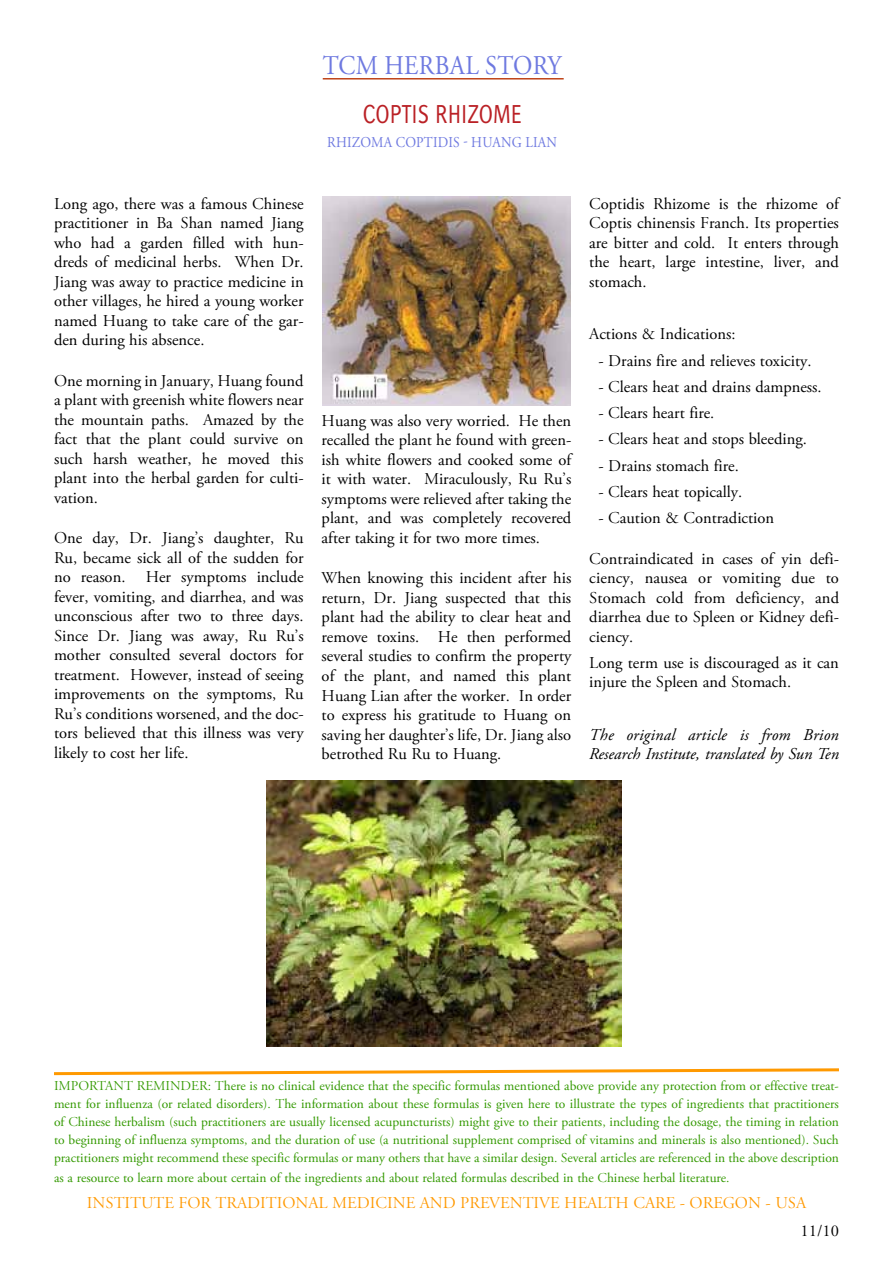
<style>
.page{position:relative;width:893px;height:1263px;background:#fff}
.page>*{position:absolute;margin:0;border:0;box-sizing:border-box;transform-origin:0 0}
.t1{font:27px "Adobe Garamond Pro";letter-spacing:.015em;color:#6e79e0;scale:.9 1}
.t2{font:300 27px "Bosis";color:#ba2025;scale:.85 1}
.t3{font:16.5px/19.5px "Adobe Garamond Pro";color:#000;text-align:justify}
.t4{font:italic 16.5px/19.5px "Adobe Garamond Pro";color:#000}
.t5{font:16.5px "Adobe Garamond Pro";color:#f90}
.t6{font:15px "Adobe Garamond Pro";letter-spacing:.015em;color:#6e79e0;scale:.9 1}
.t7{font:13.5px/18px "Adobe Garamond Pro";color:#390;text-align:justify}
</style>
<div class="page">
<hr style="left:323px;top:78px;width:241px;height:2px;background:#bf4419">
<img style="left:323px;top:197px;width:247px;height:208px">
<svg style="left:54px;top:1068px;width:785px;height:8px"></svg>
<img style="left:267px;top:780px;width:355px;height:266px">
<h1 class="t1" style="left:323px;top:49px;width:267px">TCM Herbal Story</h1>
<h1 class="t2" style="left:363px;top:100px;width:188px">COPTIS RHIZOME</h1>
<p class="t6" style="left:327px;top:133px;width:257px">Rhizoma Coptidis - Huang Lian</p>
<p class="t3" style="left:54px;top:194px;width:251px">Long ago, there was a famous Chinese practitioner in Ba Shan named Jiang who had a garden filled with hun&shy;dreds of medicinal herbs. When Dr.<br>Jiang was away to practice medicine in other villages, he hired a young worker named Huang to take care of the gar&shy;den during his absence.</p>
<p class="t3" style="left:54px;top:371px;width:251px">One morning in January, Huang found a plant with greenish white flowers near the mountain paths. Amazed by the fact that the plant could survive on such harsh weather, he moved this plant into the herbal garden for culti&shy;vation.</p>
<p class="t3" style="left:54px;top:529px;width:252px">One day, Dr. Jiang’s daughter, Ru Ru, became sick all of the sudden for no reason. Her symptoms include fever, vomiting, and diarrhea, and was unconscious after two to three days.<br>Since Dr. Jiang was away, Ru Ru’s mother consulted several doctors for treatment. However, instead of seeing improvements on the symptoms, Ru Ru’s conditions worsened, and the doc&shy;tors believed that this illness was very likely to cost her life.</p>
<p class="t3" style="left:589px;top:194px;width:251px">Coptidis Rhizome is the rhizome of Coptis chinensis Franch. Its properties are bitter and cold. It enters through the heart, large intestine, liver, and stomach.</p>
<p class="t3" style="left:322px;top:411px;width:251px">Huang was also very worried. He then recalled the plant he found with green&shy;ish white flowers and cooked some of it with water. Miraculously, Ru Ru’s symptoms were relieved after taking the plant, and was completely recovered after taking it for two more times.</p>
<p class="t3" style="left:322px;top:569px;width:252px">When knowing this incident after his return, Dr. Jiang suspected that this plant had the ability to clear heat and remove toxins. He then performed several studies to confirm the property of the plant, and named this plant Huang Lian after the worker. In order to express his gratitude to Huang on saving her daughter’s life, Dr. Jiang also betrothed Ru Ru to Huang.</p>
<p class="t3" style="left:589px;top:325px;width:148px">Actions &amp; Indications:</p>
<p class="t3" style="left:598px;top:351px;width:215px">- Drains fire and relieves toxicity.</p>
<p class="t3" style="left:598px;top:377px;width:225px">- Clears heat and drains dampness.</p>
<p class="t3" style="left:598px;top:404px;width:117px">- Clears heart fire.</p>
<p class="t3" style="left:598px;top:430px;width:210px">- Clears heat and stops bleeding.</p>
<p class="t3" style="left:598px;top:456px;width:142px">- Drains stomach fire.</p>
<p class="t3" style="left:598px;top:482px;width:145px">- Clears heat topically.</p>
<p class="t3" style="left:598px;top:509px;width:177px">- Caution &amp; Contradiction</p>
<p class="t3" style="left:589px;top:549px;width:251px">Contraindicated in cases of yin defi&shy;ciency, nausea or vomiting due to Stomach cold from deficiency, and diarrhea due to Spleen or Kidney defi&shy;ciency.</p>
<p class="t3" style="left:589px;top:653px;width:251px">Long term use is discouraged as it can injure the Spleen and Stomach.</p>
<p class="t4" style="left:589px;top:725px;width:251px">The original article is from Brion<br>Research Institute, translated by Sun Ten</p>
<p class="t7" style="left:54px;top:1077px;width:786px">IMPORTANT REMINDER: There is no clinical evidence that the specific formulas mentioned above provide any protection from or effective treat&shy;ment for influenza (or related disorders). The information about these formulas is given here to illustrate the types of ingredients that practitioners of Chinese herbalism (such practitioners are usually licensed acupuncturists) might give to their patients, including the dosage, the timing in relation to beginning of influenza symptoms, and the duration of use (a nutritional supplement comprised of vitamins and minerals is also mentioned). Such practitioners might recommend these specific formulas or many others that have a similar design. Several articles are referenced in the above description</p>
<p class="t7" style="left:54px;top:1169px;width:677px">as a resource to learn more about certain of the ingredients and about related formulas described in the Chinese herbal literature.</p>
<p class="t5" style="left:87px;top:1193px;width:721px">INSTITUTE FOR TRADITIONAL MEDICINE AND PREVENTIVE HEALTH CARE - OREGON - USA</p>
<p class="t3" style="left:801px;top:1221px;width:40px">11/10</p>
</div>
